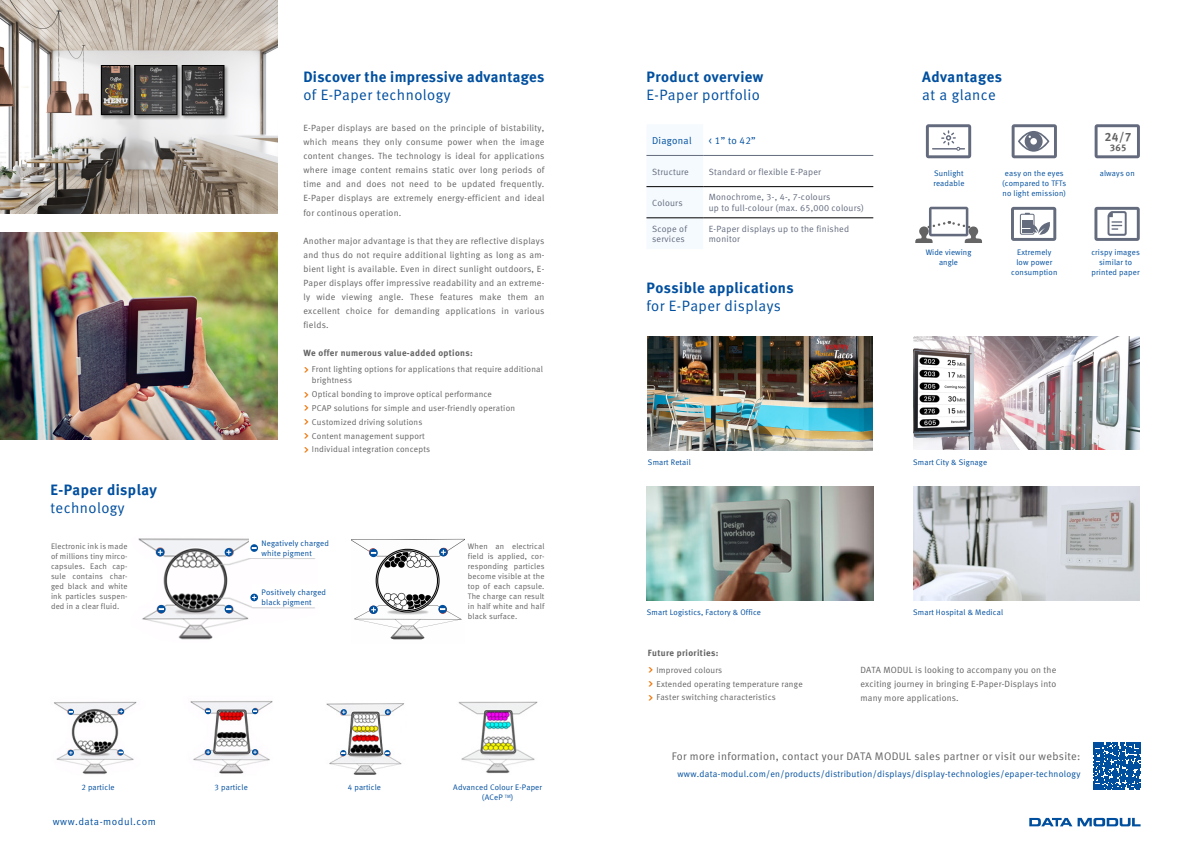
<style>
.page{position:relative;width:1191px;height:842px;background:#fff}
.page>*{position:absolute;margin:0;border:0;box-sizing:border-box;transform-origin:0 0}
.t1{font:15px "Meta Bold LF";letter-spacing:.03em;color:#004f9f}
.t2{font:15px "Meta Normal LF";letter-spacing:.03em;color:#004f9f}
.t3{font:12px "Meta Bold LF";color:#646363}
.t4{font:11px "Meta Normal LF";letter-spacing:.03em;color:#646363}
.t5{font:10px "Meta Pro Norm";letter-spacing:.05em;color:#004f9f}
.t6{font:10px "Meta Normal LF";letter-spacing:.025em;color:#0050a0}
.t7{font:9.6px "Meta Bold LF";color:#646363}
.t8{font:9px/14px "Meta Normal LF";letter-spacing:.03em;color:#646363;text-align:justify}
.t9{font:9px/10.8px "Meta Normal LF";letter-spacing:.025em;color:#636b7d}
.t10{font:9px "Meta Normal LF";letter-spacing:.03em;color:#004f9f}
.t11{font:9px "Meta Bold LF";letter-spacing:.04em;color:#646363}
.t12{font:8.5px/13.8px "Meta Normal LF";letter-spacing:.025em;color:#646363}
.t13{font:8px/10px "Meta Normal LF";letter-spacing:.02em;color:#004f9f;text-align:center}
.t14{font:8px/10px "Meta Normal LF";letter-spacing:.02em;color:#646363;text-align:justify}
.s1{font-size:13.2px;color:#ee7203}
</style>
<div class="page">
<img style="left:647px;top:336px;width:225px;height:114px">
<img style="left:646px;top:487px;width:227px;height:113px">
<svg style="left:1029px;top:818px;width:111px;height:8px"></svg>
<svg style="left:1093px;top:742px;width:48px;height:48px"></svg>
<div style="left:646px;top:154px;width:57px;height:64px;background:#f5fafe"></div>
<hr style="left:646px;top:186px;width:57px;height:1px;background:#000">
<hr style="left:703px;top:186px;width:170px;height:1px;background:#000">
<hr style="left:646px;top:218px;width:57px;height:1px;background:#000">
<hr style="left:703px;top:218px;width:170px;height:1px;background:#000">
<hr style="left:646px;top:155px;width:57px;height:1px;background:#636b7d">
<hr style="left:703px;top:155px;width:170px;height:1px;background:#636b7d">
<img style="left:913px;top:487px;width:226px;height:113px">
<img style="left:913px;top:336px;width:226px;height:114px">
<img style="left:0;top:0;width:278px;height:213px">
<img style="left:0;top:232px;width:278px;height:207px">
<div style="left:133px;top:64px;width:49px;height:56px;background:#000;opacity:.36"></div>
<img style="left:136px;top:67px;width:39px;height:46px">
<div style="left:134px;top:65px;width:43px;height:50px;border:1px solid #000"></div>
<div style="left:100px;top:64px;width:35px;height:56px;background:#000;opacity:.33"></div>
<img style="left:103px;top:67px;width:25px;height:46px">
<div style="left:101px;top:65px;width:29px;height:50px;border:1px solid #000"></div>
<div style="left:181px;top:64px;width:48px;height:56px;background:#000;opacity:.36"></div>
<img style="left:184px;top:67px;width:38px;height:46px">
<div style="left:182px;top:65px;width:42px;height:50px;border:1px solid #000"></div>
<img style="left:138px;top:538px;width:177px;height:102px">
<svg style="left:926px;top:124px;width:45px;height:34px"></svg>
<svg style="left:915px;top:207px;width:67px;height:36px"></svg>
<svg style="left:1094px;top:124px;width:45px;height:34px"></svg>
<div style="left:1101px;top:131px;width:32px;height:21px;background:#fff"></div>
<svg style="left:1011px;top:124px;width:46px;height:34px"></svg>
<svg style="left:1011px;top:207px;width:45px;height:34px"></svg>
<svg style="left:1094px;top:207px;width:45px;height:34px"></svg>
<img style="left:54px;top:701px;width:83px;height:73px">
<img style="left:190px;top:701px;width:83px;height:73px">
<img style="left:326px;top:703px;width:78px;height:72px">
<img style="left:458px;top:701px;width:80px;height:73px">
<img style="left:913px;top:345px;width:61px;height:105px">
<img style="left:351px;top:538px;width:113px;height:102px">
<div style="left:252px;top:584px;width:64px;height:23px;background:#fff"></div>
<div style="left:249px;top:535px;width:67px;height:23px;background:#fff"></div>
<svg style="left:250px;top:594px;width:8px;height:7px"></svg>
<svg style="left:252px;top:595px;width:4px;height:5px"></svg>
<svg style="left:156px;top:548px;width:8px;height:8px"></svg>
<svg style="left:158px;top:550px;width:5px;height:5px"></svg>
<svg style="left:225px;top:548px;width:8px;height:8px"></svg>
<svg style="left:226px;top:550px;width:5px;height:5px"></svg>
<svg style="left:439px;top:548px;width:8px;height:8px"></svg>
<svg style="left:441px;top:550px;width:5px;height:5px"></svg>
<svg style="left:369px;top:605px;width:9px;height:9px"></svg>
<svg style="left:371px;top:607px;width:5px;height:5px"></svg>
<svg style="left:250px;top:544px;width:8px;height:8px"></svg>
<svg style="left:157px;top:605px;width:9px;height:8px"></svg>
<svg style="left:225px;top:605px;width:8px;height:8px"></svg>
<svg style="left:438px;top:605px;width:9px;height:8px"></svg>
<svg style="left:369px;top:549px;width:9px;height:8px"></svg>
<svg style="left:118px;top:708px;width:6px;height:6px"></svg>
<svg style="left:385px;top:709px;width:6px;height:6px"></svg>
<svg style="left:341px;top:709px;width:6px;height:6px"></svg>
<svg style="left:68px;top:750px;width:6px;height:6px"></svg>
<svg style="left:205px;top:749px;width:6px;height:6px"></svg>
<svg style="left:252px;top:749px;width:6px;height:6px"></svg>
<svg style="left:118px;top:749px;width:6px;height:6px"></svg>
<svg style="left:384px;top:750px;width:6px;height:6px"></svg>
<svg style="left:340px;top:750px;width:6px;height:6px"></svg>
<svg style="left:68px;top:709px;width:6px;height:6px"></svg>
<svg style="left:205px;top:708px;width:6px;height:6px"></svg>
<svg style="left:252px;top:708px;width:6px;height:6px"></svg>
<div style="left:808px;top:333px;width:54px;height:73px;background:#000;opacity:.36"></div>
<img style="left:811px;top:336px;width:44px;height:63px">
<div style="left:809px;top:334px;width:48px;height:67px;border:1px solid #000"></div>
<div style="left:678px;top:330px;width:37px;height:67px;background:#000;opacity:.36"></div>
<img style="left:678px;top:336px;width:34px;height:59px">
<div style="left:630px;top:320px;width:266px;height:16px;background:#fff"></div>
<h1 class="t1" style="left:51px;top:481px;width:108px">E-Paper display</h1>
<h1 class="t2" style="left:51px;top:499px;width:76px">technology</h1>
<h1 class="t1" style="left:303px;top:68px;width:242px">Discover the impressive advantages</h1>
<h1 class="t2" style="left:303px;top:86px;width:149px">of E-Paper technology</h1>
<p class="t8" style="left:303px;top:121px;width:242px">E-Paper displays are based on the principle of bistability, which means they only consume power when the image content changes. The technology is ideal for applications where image content remains static over long periods of time and and does not need to be updated frequently.<br>E-Paper displays are extremely energy-efficient and ideal for continous operation.</p>
<p class="t8" style="left:303px;top:233px;width:242px">Another major advantage is that they are reflective displays and thus do not require additional lighting as long as am&shy;bient light is available. Even in direct sunlight outdoors, E-Paper displays offer impressive readability and an extreme&shy;ly wide viewing angle. These features make them an excellent choice for demanding applications in various fields.</p>
<p class="t11" style="left:303px;top:347px;width:171px">We offer numerous value-added options:</p>
<p class="t12" style="left:312px;top:364px;width:233px;line-height:11px;text-indent:-9px"><span class="s1">›</span> Front lighting options for applications that require additional brightness</p>
<p class="t12" style="left:303px;top:387px;width:213px"><span class="s1">›</span> Optical bonding to improve optical performance<br><span class="s1">›</span> PCAP solutions for simple and user-friendly operation <span class="s1">›</span> Customized driving solutions<br><span class="s1">›</span> Content management support<br><span class="s1">›</span>Individual integration concepts</p>
<p class="t13" style="left:261px;top:538px;width:69px;text-align:left">Negatively charged white pigment</p>
<p class="t13" style="left:261px;top:587px;width:66px;text-align:left">Positively charged black pigment</p>
<p class="t14" style="left:51px;top:541px;width:78px">Electronic ink is made of millions tiny mirco&shy;capsules. Each cap&shy;sule contains char&shy;ged black and white ink particles suspen&shy;ded in a clear fluid.</p>
<p class="t14" style="left:468px;top:541px;width:78px">When an electrical field is applied, cor&shy;responding particles become visible at the top of each capsule.<br>The charge can result in half white and half black surface.</p>
<p class="t13" style="left:81px;top:782px;width:35px">2 particle</p>
<p class="t5" style="left:53px;top:814px;width:104px">www.data-modul.com</p>
<p class="t13" style="left:214px;top:782px;width:35px">3 particle</p>
<p class="t13" style="left:348px;top:782px;width:35px">4 particle</p>
<p class="t13" style="left:453px;top:782px;width:90px">Advanced Colour E-Paper (ACeP <sup>TM</sup>)</p>
<h1 class="t1" style="left:646px;top:68px;width:118px">Product overview</h1>
<h1 class="t2" style="left:646px;top:86px;width:115px">E-Paper portfolio</h1>
<p class="t6" style="left:652px;top:135px;width:41px">Diagonal</p>
<p class="t6" style="left:709px;top:135px;width:48px">&lt; 1” to 42”</p>
<p class="t9" style="left:652px;top:166px;width:38px">Structure</p>
<p class="t9" style="left:709px;top:166px;width:114px">Standard or flexible E-Paper</p>
<p class="t9" style="left:652px;top:197px;width:32px">Colours</p>
<p class="t9" style="left:709px;top:192px;width:157px">Monochrome, 3-, 4-, 7-colours<br>up to full-colour (max. 65,000 colours)</p>
<p class="t9" style="left:652px;top:223px;width:36px">Scope of services</p>
<p class="t9" style="left:709px;top:223px;width:142px">E-Paper displays up to the finished monitor</p>
<h1 class="t1" style="left:646px;top:279px;width:149px">Possible applications</h1>
<h1 class="t2" style="left:646px;top:297px;width:136px">for E-Paper displays</h1>
<h1 class="t1" style="left:922px;top:68px;width:81px">Advantages</h1>
<h1 class="t2" style="left:922px;top:86px;width:75px">at a glance</h1>
<h2 class="t3" style="left:1104px;top:130px;width:28px">24/7</h2>
<p class="t7" style="left:1109px;top:142px;width:18px">365</p>
<p class="t13" style="left:933px;top:168px;width:33px;text-align:left">Sunlight readable</p>
<p class="t13" style="left:1002px;top:168px;width:66px">easy on the eyes (compared to TFTs no light emission)</p>
<p class="t13" style="left:1099px;top:168px;width:37px">always on</p>
<p class="t13" style="left:925px;top:248px;width:47px">Wide viewing angle</p>
<p class="t13" style="left:1011px;top:248px;width:48px">Extremely low power consumption</p>
<p class="t13" style="left:1091px;top:248px;width:50px">crispy images similar to printed paper</p>
<p class="t13" style="left:648px;top:457px;width:44px">Smart Retail</p>
<p class="t13" style="left:647px;top:607px;width:116px">Smart Logistics, Factory &amp; Office</p>
<p class="t11" style="left:648px;top:647px;width:72px">Future priorities:</p>
<p class="t12" style="left:648px;top:663px;width:156px"><span class="s1">›</span>Improved colours<br><span class="s1">›</span> Extended operating temperature range <span class="s1">›</span> Faster switching characteristics</p>
<p class="t13" style="left:913px;top:457px;width:76px">Smart City &amp; Signage</p>
<p class="t13" style="left:913px;top:607px;width:92px">Smart Hospital &amp; Medical</p>
<p class="t8" style="left:860px;top:663px;width:197px">DATA MODUL is looking to accompany you on the exciting journey in bringing E-Paper-Displays into many more applications.</p>
<p class="t4" style="left:672px;top:750px;width:410px">For more information, contact your DATA MODUL sales partner or visit our website:</p>
<p class="t10" style="left:677px;top:768px;width:404px">www.data-modul.com/en/products/distribution/displays/display-technologies/epaper-technology</p>
</div>
